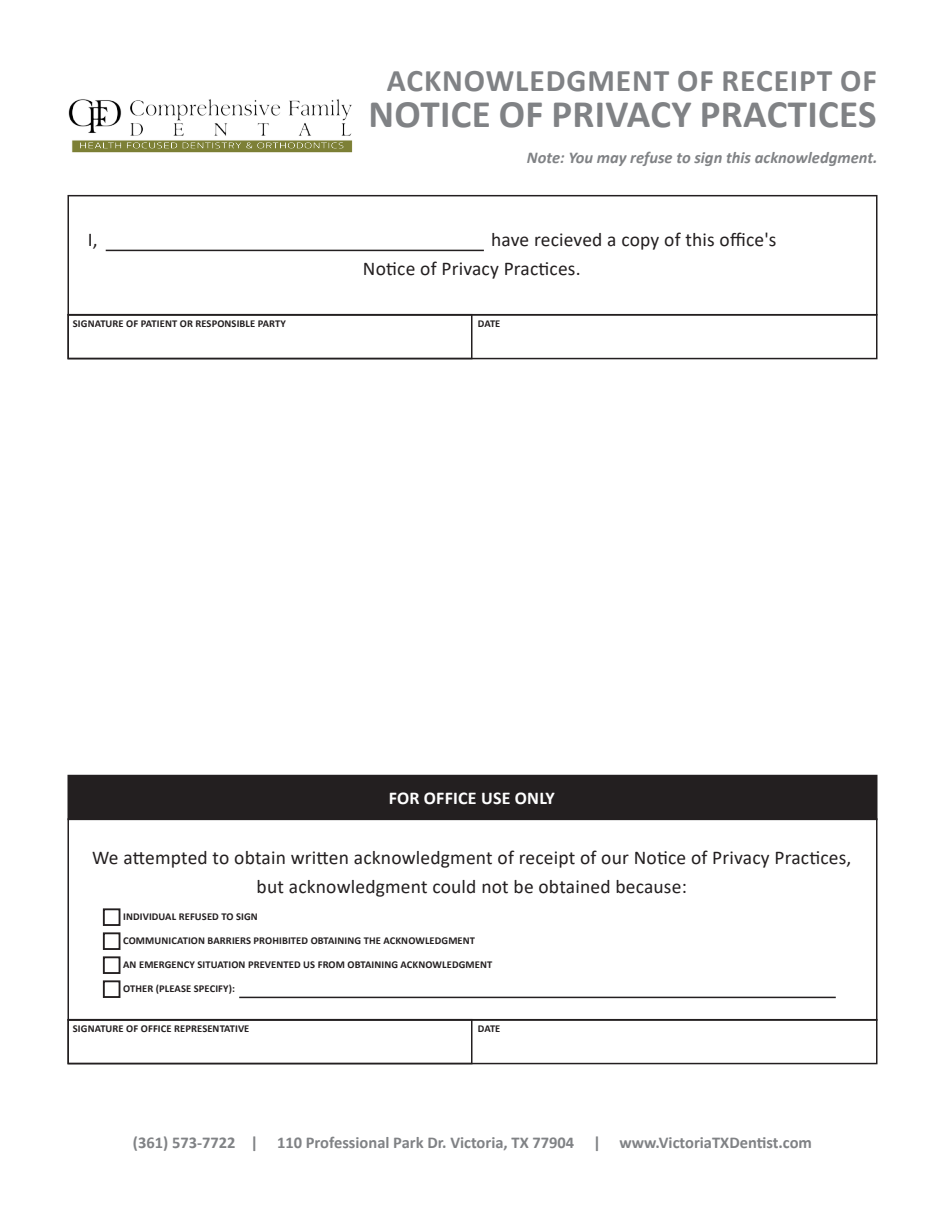
<style>
.page{position:relative;width:945px;height:1215px;background:#fff}
.page>*{position:absolute;margin:0;border:0;box-sizing:border-box;transform-origin:0 0}
.t1{font:700 39px "Calibri";letter-spacing:.01em;color:#808285}
.t2{font:700 31.5px "Calibri";letter-spacing:.03em;color:#808285}
.t3{font:19.5px/28.5px "Calibri";letter-spacing:.01em;color:#231f20}
.t4{font:700 18px "Calibri";letter-spacing:.01em;color:#fff}
.t5{font:700 16.5px "Calibri";color:#808285}
.t6{font:italic 700 16.5px "Calibri";color:#808285}
.t7{font:700 10.5px "Calibri";letter-spacing:.01em;color:#231f20}
</style>
<div class="page">
<img style="left:68px;top:99px;width:285px;height:54px">
<img style="left:288px;top:142px;width:56px;height:7px">
<div style="left:68px;top:195px;width:810px;height:121px;border:2px solid #231f20"></div>
<div style="left:68px;top:314px;width:810px;height:45px;border:2px solid #231f20"></div>
<div style="left:68px;top:314px;width:405px;height:45px;border:2px solid #231f20"></div>
<div style="left:103px;top:908px;width:17px;height:18px;border:2px solid #231f20"></div>
<div style="left:103px;top:932px;width:17px;height:18px;border:2px solid #231f20"></div>
<div style="left:103px;top:956px;width:17px;height:18px;border:2px solid #231f20"></div>
<div style="left:103px;top:980px;width:17px;height:18px;border:2px solid #231f20"></div>
<div style="left:68px;top:1019px;width:810px;height:45px;border:2px solid #231f20"></div>
<div style="left:68px;top:1019px;width:405px;height:45px;border:2px solid #231f20"></div>
<hr style="left:239px;top:997px;width:597px;height:1px;background:#231f20">
<hr style="left:106px;top:250px;width:378px;height:1px;background:#231f20">
<div style="left:68px;top:776px;width:809px;height:43px;background:#231f20"></div>
<div style="left:68px;top:775px;width:810px;height:45px;border:2px solid #231f20"></div>
<h2 class="t2" style="left:387px;top:68px;width:491px">ACKNOWLEDGMENT OF RECEIPT OF</h2>
<h1 class="t1" style="left:368px;top:99px;width:510px">NOTICE OF PRIVACY PRACTICES</h1>
<h3 class="t6" style="left:527px;top:152px;width:352px">Note: You may refuse to sign this acknowledgment.</h3>
<h3 class="t3" style="left:88px;top:225px;width:11px">I,</h3>
<h3 class="t3" style="left:363px;top:225px;width:415px;text-indent:128px">have recieved a copy of this office's<br>Notice of Privacy Practices.</h3>
<p class="t7" style="left:73px;top:320px;width:215px">SIGNATURE OF PATIENT OR RESPONSIBLE PARTY</p>
<p class="t7" style="left:478px;top:320px;width:24px">DATE</p>
<h3 class="t4" style="left:389px;top:791px;width:168px">FOR OFFICE USE ONLY</h3>
<h3 class="t3" style="left:92px;top:843px;width:761px;text-align:center">We attempted to obtain written acknowledgment of receipt of our Notice of Privacy Practices, but acknowledgment could not be obtained because:</h3>
<p class="t7" style="left:123px;top:912px;width:136px">INDIVIDUAL REFUSED TO SIGN</p>
<p class="t7" style="left:123px;top:936px;width:353px">COMMUNICATION BARRIERS PROHIBITED OBTAINING THE ACKNOWLEDGMENT</p>
<p class="t7" style="left:123px;top:960px;width:371px">AN EMERGENCY SITUATION PREVENTED US FROM OBTAINING ACKNOWLEDGMENT</p>
<p class="t7" style="left:123px;top:984px;width:113px">OTHER (PLEASE SPECIFY):</p>
<p class="t7" style="left:73px;top:1025px;width:178px">SIGNATURE OF OFFICE REPRESENTATIVE</p>
<p class="t7" style="left:478px;top:1025px;width:24px">DATE</p>
<h3 class="t5" style="left:133px;top:1130px;width:681px">(361) 573-7722 | 110 Professional Park Dr. Victoria, TX 77904 | www.VictoriaTXDentist.com</h3>
</div>
